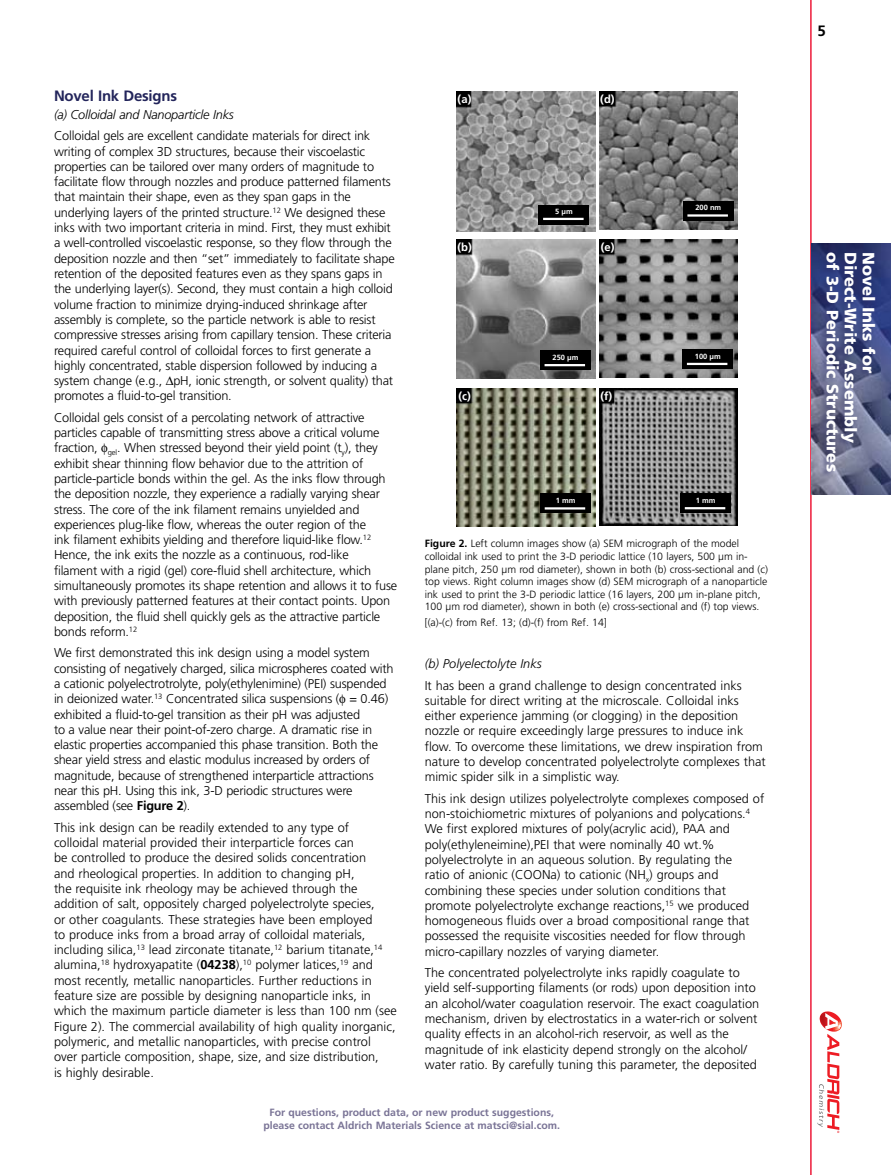
<style>
.page{position:relative;width:891px;height:1175px;background:#fff}
.page>*{position:absolute;margin:0;border:0;box-sizing:border-box;transform-origin:0 0}
.t1{font:900 16.5px "Frutiger";color:#fff}
.t2{font:700 15px "Frutiger";letter-spacing:-.015em;color:#23255b}
.t3{font:300 12.75px/15.3px "Frutiger";letter-spacing:-.015em;color:#000}
.t4{font:italic 300 12.75px "Frutiger";letter-spacing:-.015em;color:#000}
.t5{font:700 11.25px "Frutiger";color:#fff}
.t6{font:300 10.5px/12.6px "Frutiger";color:#000}
.t7{font:700 10.5px/13.5px "Frutiger";color:#7a7496;text-align:center}
.t8{font:700 7.5px "Frutiger";color:#fff}
.s1{font-weight:700}
</style>
<div class="page">
<hr style="left:810px;top:0;width:2px;height:1174px;background:#ed1a3a">
<img style="left:812px;top:243px;width:79px;height:251px">
<svg style="left:818px;top:1011px;width:24px;height:122px"></svg>
<img style="left:457px;top:91px;width:138px;height:140px">
<img style="left:599px;top:91px;width:139px;height:138px">
<img style="left:457px;top:240px;width:138px;height:138px">
<img style="left:599px;top:240px;width:139px;height:137px">
<img style="left:457px;top:388px;width:138px;height:138px">
<img style="left:599px;top:388px;width:139px;height:137px">
<div style="left:817px;top:250px;width:60px;height:230px;background:#23255b;opacity:.6"></div>
<div style="left:539px;top:205px;width:50px;height:20px;background:#000"></div>
<hr style="left:544px;top:218px;width:38px;height:2px;background:#fff">
<div style="left:540px;top:350px;width:51px;height:20px;background:#000"></div>
<hr style="left:546px;top:364px;width:38px;height:2px;background:#fff">
<div style="left:683px;top:201px;width:51px;height:20px;background:#000"></div>
<hr style="left:689px;top:214px;width:38px;height:3px;background:#fff">
<div style="left:540px;top:493px;width:51px;height:20px;background:#000"></div>
<hr style="left:546px;top:507px;width:38px;height:2px;background:#fff">
<div style="left:682px;top:349px;width:51px;height:20px;background:#000"></div>
<hr style="left:688px;top:363px;width:38px;height:2px;background:#fff">
<div style="left:680px;top:493px;width:51px;height:20px;background:#000"></div>
<hr style="left:686px;top:507px;width:38px;height:2px;background:#fff">
<p class="t2" style="left:54px;top:87px;width:125px">Novel Ink Designs</p>
<p class="t4" style="left:54px;top:107px;width:181px">(a) Colloidal and Nanoparticle Inks</p>
<p class="t3" style="left:54px;top:128px;width:342px">Colloidal gels are excellent candidate materials for direct ink writing of complex 3D structures, because their viscoelastic properties can be tailored over many orders of magnitude to facilitate flow through nozzles and produce patterned filaments that maintain their shape, even as they span gaps in the underlying layers of the printed structure.<sup>12</sup> We designed these inks with two important criteria in mind. First, they must exhibit a well-controlled viscoelastic response, so they flow through the deposition nozzle and then “set” immediately to facilitate shape retention of the deposited features even as they spans gaps in the underlying layer(s). Second, they must contain a high colloid volume fraction to minimize drying-induced shrinkage after assembly is complete, so the particle network is able to resist compressive stresses arising from capillary tension. These criteria required careful control of colloidal forces to first generate a highly concentrated, stable dispersion followed by inducing a system change (e.g., ∆pH, ionic strength, or solvent quality) that promotes a fluid-to-gel transition.</p>
<p class="t3" style="left:54px;top:410px;width:345px">Colloidal gels consist of a percolating network of attractive particles capable of transmitting stress above a critical volume fraction, <sub>gel</sub>. When stressed beyond their yield point (t<sub>y</sub>), they exhibit shear thinning flow behavior due to the attrition of particle-particle bonds within the gel. As the inks flow through the deposition nozzle, they experience a radially varying shear stress. The core of the ink filament remains unyielded and experiences plug-like flow, whereas the outer region of the<br>ink filament exhibits yielding and therefore liquid-like flow.<sup>12<br></sup>Hence, the ink exits the nozzle as a continuous, rod-like<br>filament with a rigid (gel) core-fluid shell architecture, which simultaneously promotes its shape retention and allows it to fuse with previously patterned features at their contact points. Upon deposition, the fluid shell quickly gels as the attractive particle bonds reform.<sup>12</sup></p>
<p class="t3" style="left:54px;top:645px;width:341px">We first demonstrated this ink design using a model system consisting of negatively charged, silica microspheres coated with a cationic polyelectrotrolyte, poly(ethylenimine) (PEI) suspended in deionized water.<sup>13</sup> Concentrated silica suspensions ( = 0.46) exhibited a fluid-to-gel transition as their pH was adjusted<br>to a value near their point-of-zero charge. A dramatic rise in elastic properties accompanied this phase transition. Both the shear yield stress and elastic modulus increased by orders of magnitude, because of strengthened interparticle attractions near this pH. Using this ink, 3-D periodic structures were assembled (see <span class="s1">Figure 2</span>).</p>
<p class="t3" style="left:54px;top:819px;width:344px">This ink design can be readily extended to any type of colloidal material provided their interparticle forces can<br>be controlled to produce the desired solids concentration<br>and rheological properties. In addition to changing pH,<br>the requisite ink rheology may be achieved through the addition of salt, oppositely charged polyelectrolyte species,<br>or other coagulants. These strategies have been employed<br>to produce inks from a broad array of colloidal materials, including silica,<sup>13</sup> lead zirconate titanate,<sup>12</sup> barium titanate,<sup>14 </sup>alumina,<sup>18</sup> hydroxyapatite (<span class="s1">04238</span>),<sup>10</sup> polymer latices,<sup>19</sup> and most recently, metallic nanoparticles. Further reductions in feature size are possible by designing nanoparticle inks, in which the maximum particle diameter is less than 100 nm (see Figure 2). The commercial availability of high quality inorganic, polymeric, and metallic nanoparticles, with precise control over particle composition, shape, size, and size distribution,<br>is highly desirable.</p>
<p class="t5" style="left:458px;top:92px;width:15px">(a)</p>
<p class="t5" style="left:600px;top:92px;width:16px">(d)</p>
<p class="t8" style="left:555px;top:207px;width:19px">5 µm</p>
<p class="t5" style="left:458px;top:240px;width:16px">(b)</p>
<p class="t5" style="left:601px;top:240px;width:15px">(e)</p>
<p class="t8" style="left:553px;top:353px;width:27px">250 µm</p>
<p class="t5" style="left:458px;top:389px;width:14px">(c)</p>
<p class="t5" style="left:600px;top:389px;width:13px">(f)</p>
<p class="t8" style="left:556px;top:496px;width:21px">1 mm</p>
<p class="t8" style="left:695px;top:203px;width:27px">200 nm</p>
<p class="t8" style="left:695px;top:352px;width:27px">100 µm</p>
<p class="t8" style="left:696px;top:496px;width:21px">1 mm</p>
<p class="t6" style="left:425px;top:537px;width:345px"><span class="s1">Figure 2.</span> Left column images show (a) SEM micrograph of the model colloidal ink used to print the 3-D periodic lattice (10 layers, 500 µm in&shy;plane pitch, 250 µm rod diameter), shown in both (b) cross-sectional and (c) top views. Right column images show (d) SEM micrograph of a nanoparticle ink used to print the 3-D periodic lattice (16 layers, 200 µm in-plane pitch, 100 µm rod diameter), shown in both (e) cross-sectional and (f) top views.</p>
<p class="t6" style="left:425px;top:616px;width:183px">[(a)-(c) from Ref. 13; (d)-(f) from Ref. 14]</p>
<p class="t4" style="left:425px;top:656px;width:118px">(b) Polyelectolyte Inks</p>
<p class="t3" style="left:425px;top:677px;width:342px">It has been a grand challenge to design concentrated inks suitable for direct writing at the microscale. Colloidal inks either experience jamming (or clogging) in the deposition nozzle or require exceedingly large pressures to induce ink flow. To overcome these limitations, we drew inspiration from nature to develop concentrated polyelectrolyte complexes that mimic spider silk in a simplistic way.</p>
<p class="t3" style="left:425px;top:791px;width:341px">This ink design utilizes polyelectrolyte complexes composed of non-stoichiometric mixtures of polyanions and polycations.<sup>4<br></sup>We first explored mixtures of poly(acrylic acid), PAA and poly(ethyleneimine),PEI that were nominally 40 wt.% polyelectrolyte in an aqueous solution. By regulating the<br>ratio of anionic (COONa) to cationic (NH<sub>x</sub>) groups and combining these species under solution conditions that promote polyelectrolyte exchange reactions,<sup>15</sup> we produced homogeneous fluids over a broad compositional range that possessed the requisite viscosities needed for flow through micro-capillary nozzles of varying diameter.</p>
<p class="t3" style="left:425px;top:965px;width:336px">The concentrated polyelectrolyte inks rapidly coagulate to yield self-supporting filaments (or rods) upon deposition into an alcohol/water coagulation reservoir. The exact coagulation mechanism, driven by electrostatics in a water-rich or solvent quality effects in an alcohol-rich reservoir, as well as the magnitude of ink elasticity depend strongly on the alcohol/ water ratio. By carefully tuning this parameter, the deposited</p>
<p class="t7" style="left:263px;top:1105px;width:298px">For questions, product data, or new product suggestions, please contact Aldrich Materials Science at matsci@sial.com.</p>
<p class="t1" style="left:842px;top:252px;width:221px;rotate:90deg">of 3-D Periodic Structures</p>
<p class="t1" style="left:860px;top:252px;width:193px;rotate:90deg">Direct-Write Assembly</p>
<p class="t1" style="left:878px;top:252px;width:123px;rotate:90deg">Novel Inks for</p>
</div>
